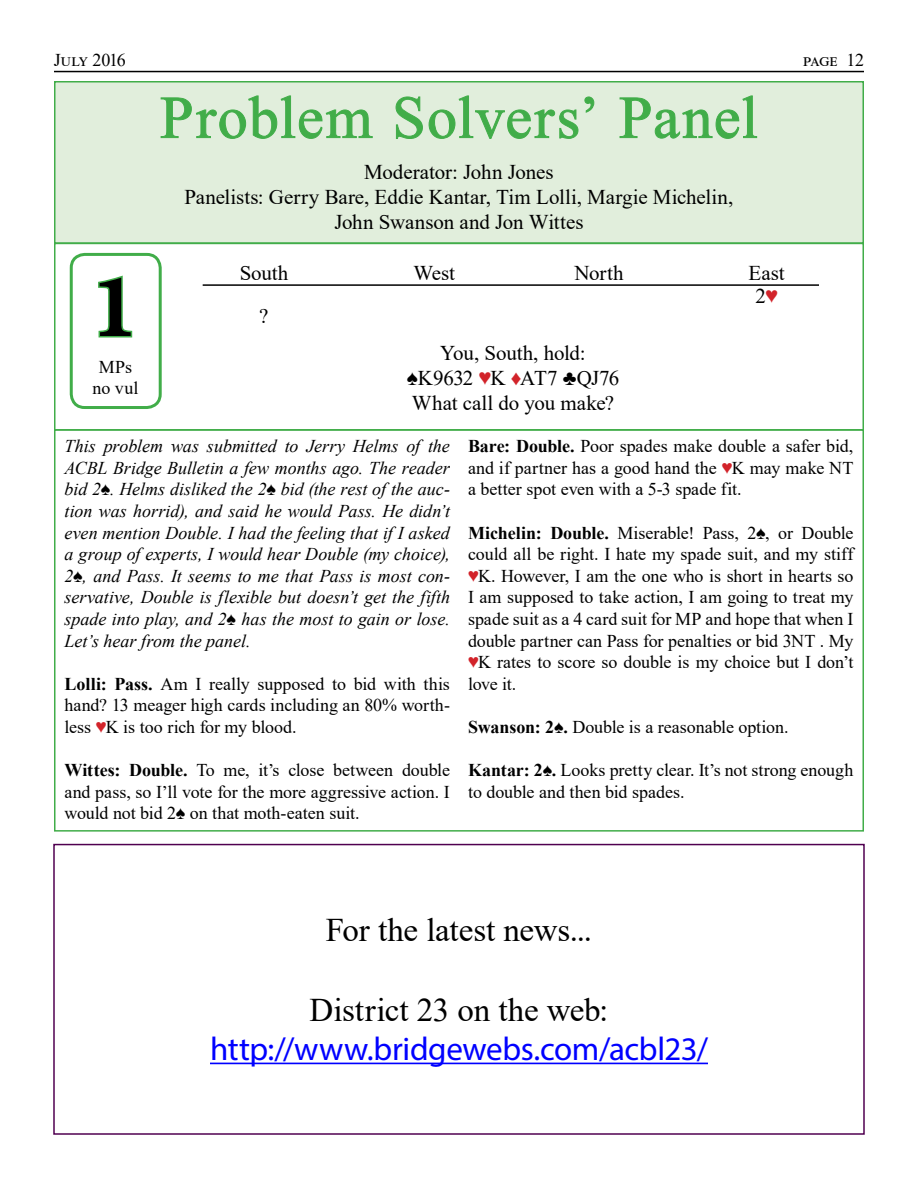
<style>
.page{position:relative;width:918px;height:1188px;background:#fff}
.page>*{position:absolute;margin:0;border:0;box-sizing:border-box;transform-origin:0 0}
.t1{font:700 114px "Adobe Gurmukhi";color:#000}
.t2{font:60px "Times New Roman";letter-spacing:.02em;color:#41ad49}
.t3{font:33px "Times New Roman";letter-spacing:-.01em;color:#000}
.t4{font:33px "Myriad Pro";letter-spacing:-.01em;color:#00f}
.t5{font:21px/25.2px "Times New Roman";letter-spacing:-.005em;color:#000;text-align:center}
.t6{font:18px/21.6px "Times New Roman";letter-spacing:-.005em;color:#000;text-align:justify}
.t7{font:italic 18px/21.6px "Times New Roman";color:#000;text-align:justify}
.s1{color:#d2232a}
.s2{font-weight:700}
</style>
<div class="page">
<hr style="left:54px;top:71px;width:810px;height:1px;background:#000">
<div style="left:55px;top:82px;width:808px;height:161px;background:#e1eedc"></div>
<svg style="left:160px;top:95px;width:213px;height:44px"></svg>
<svg style="left:395px;top:95px;width:200px;height:44px"></svg>
<svg style="left:619px;top:95px;width:138px;height:44px"></svg>
<div style="left:54px;top:81px;width:810px;height:163px;border:2px solid #41ad49"></div>
<div style="left:54px;top:243px;width:810px;height:188px;border:2px solid #41ad49"></div>
<svg style="left:98px;top:275px;width:35px;height:63px"></svg>
<div style="left:70px;top:253px;width:92px;height:156px;border:3px solid #41ad49;border-radius:14px"></div>
<hr style="left:203px;top:284px;width:616px;height:2px;background:#000">
<hr style="left:210px;top:1063px;width:498px;height:1px;background:#00f">
<p class="t6" style="left:54px;top:49px;width:73px">July 2016</p>
<p class="t6" style="left:803px;top:49px;width:62px">page 12</p>
<h2 class="t2" style="left:160px;top:75px;width:599px">Problem Solvers’ Panel</h2>
<p class="t5" style="left:185px;top:159px;width:550px">Moderator: John Jones<br>Panelists: Gerry Bare, Eddie Kantar, Tim Lolli, Margie Michelin,<br>John Swanson and Jon Wittes</p>
<h1 class="t1" style="left:89px;top:239px;width:53px">1</h1>
<p class="t6" style="left:93px;top:355px;width:47px;text-align:center">MPs no vul</p>
<p class="t5" style="left:240px;top:260px;width:50px">South</p>
<p class="t5" style="left:413px;top:260px;width:43px">West</p>
<p class="t5" style="left:574px;top:260px;width:51px">North</p>
<p class="t5" style="left:749px;top:262px;width:38px;line-height:22.2px">East<br>2<span class="s1">♥</span></p>
<p class="t5" style="left:259px;top:303px;width:11px">?</p>
<p class="t5" style="left:407px;top:339px;width:214px">You, South, hold: ♠K9632 <span class="s1">♥</span>K <span class="s1">♦</span>AT7 ♣QJ76<br>What call do you make?</p>
<p class="t7" style="left:64px;top:435px;width:387px">This problem was submitted to Jerry Helms of the ACBL Bridge Bulletin a few months ago. The reader bid 2♠. Helms disliked the 2♠ bid (the rest of the auc&shy;tion was horrid), and said he would Pass. He didn’t even mention Double. I had the feeling that if I asked a group of experts, I would hear Double (my choice), 2♠, and Pass. It seems to me that Pass is most con&shy;servative, Double is flexible but doesn’t get the fifth spade into play, and 2♠ has the most to gain or lose.<br>Let’s hear from the panel.</p>
<p class="t6" style="left:64px;top:672px;width:387px"><span class="s2">Lolli: Pass.</span> Am I really supposed to bid with this hand? 13 meager high cards including an 80% worth&shy;less <span class="s1">♥</span>K is too rich for my blood.</p>
<p class="t6" style="left:64px;top:759px;width:387px"><span class="s2">Wittes: Double.</span> To me, it’s close between double and pass, so I’ll vote for the more aggressive action. I would not bid 2♠ on that moth-eaten suit.</p>
<p class="t6" style="left:468px;top:435px;width:387px"><span class="s2">Bare: Double.</span> Poor spades make double a safer bid, and if partner has a good hand the <span class="s1">♥</span>K may make NT a better spot even with a 5-3 spade fit.</p>
<p class="t6" style="left:468px;top:521px;width:387px"><span class="s2">Michelin: Double.</span> Miserable! Pass, 2♠, or Double could all be right. I hate my spade suit, and my stiff <span class="s1">♥</span>K. However, I am the one who is short in hearts so I am supposed to take action, I am going to treat my spade suit as a 4 card suit for MP and hope that when I double partner can Pass for penalties or bid 3NT . My <span class="s1">♥</span>K rates to score so double is my choice but I don’t love it.</p>
<p class="t6" style="left:468px;top:716px;width:322px"><span class="s2">Swanson: 2♠.</span> Double is a reasonable option.</p>
<p class="t6" style="left:468px;top:759px;width:387px"><span class="s2">Kantar: 2♠.</span> Looks pretty clear. It’s not strong enough to double and then bid spades.</p>
<h3 class="t3" style="left:326px;top:907px;width:268px">For the latest news...</h3>
<h3 class="t3" style="left:310px;top:986px;width:300px">District 23 on the web:</h3>
<h3 class="t4" style="left:210px;top:1029px;width:499px">http://www.bridgewebs.com/acbl23/</h3>
</div>
